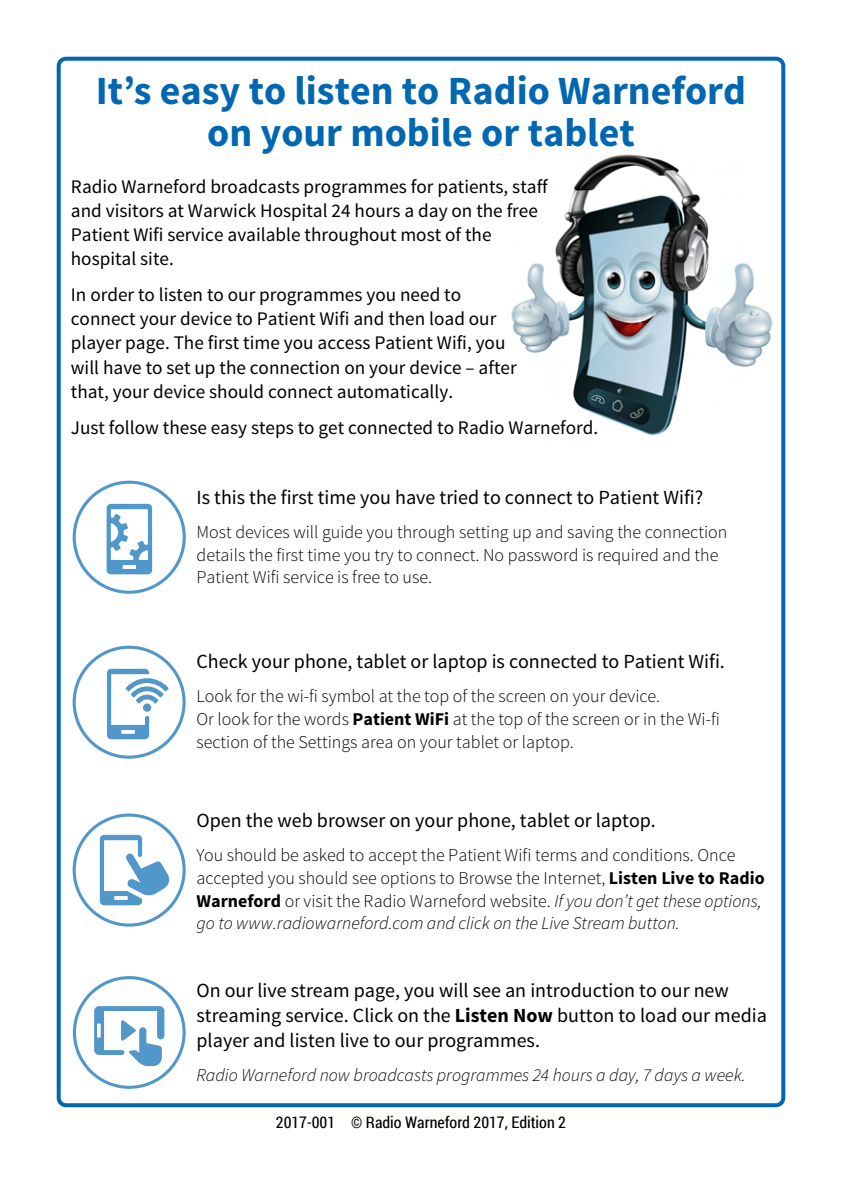
<style>
.page{position:relative;width:842px;height:1191px;background:#fff}
.page>*{position:absolute;margin:0;border:0;box-sizing:border-box;transform-origin:0 0}
.t1{font:700 40px/41.6px "Source Sans Pro";color:#0067b0;text-align:center}
.t2{font:20px/25.2px "Source Sans Pro";color:#000}
.t3{font:19.2px/24.2px "Source Sans Pro";color:#000}
.t4{font:300 18px/22.6px "Source Sans Pro";color:#000}
.t5{font:italic 300 18px "Source Sans Pro";color:#000}
.t6{font:16px "Roboto Condensed";color:#000}
.s1{font-weight:700}
.s2{font-style:italic}
</style>
<div class="page">
<img style="left:512px;top:154px;width:261px;height:282px">
<div style="left:57px;top:57px;width:728px;height:1050px;border:4px solid #0067b0;border-radius:7px"></div>
<svg style="left:73px;top:480px;width:113px;height:114px"></svg>
<svg style="left:73px;top:645px;width:113px;height:113px"></svg>
<svg style="left:73px;top:813px;width:113px;height:113px"></svg>
<svg style="left:73px;top:976px;width:113px;height:112px"></svg>
<h1 class="t1" style="left:96px;top:73px;width:652px">It’s easy to listen to Radio Warneford on your mobile or tablet</h1>
<p class="t3" style="left:71px;top:176px;width:478px">Radio Warneford broadcasts programmes for patients, staff and visitors at Warwick Hospital 24 hours a day on the free Patient Wifi service available throughout most of the hospital site.</p>
<p class="t3" style="left:71px;top:284px;width:447px">In order to listen to our programmes you need to connect your device to Patient Wifi and then load our player page. The first time you access Patient Wifi, you will have to set up the connection on your device – after that, your device should connect automatically.</p>
<p class="t3" style="left:71px;top:417px;width:529px">Just follow these easy steps to get connected to Radio Warneford.</p>
<p class="t2" style="left:197px;top:486px;width:508px">Is this the first time you have tried to connect to Patient Wifi?</p>
<p class="t4" style="left:197px;top:522px;width:532px">Most devices will guide you through setting up and saving the connection details the first time you try to connect. No password is required and the<br>Patient Wifi service is free to use.</p>
<p class="t2" style="left:197px;top:650px;width:530px">Check your phone, tablet or laptop is connected to Patient Wifi.</p>
<p class="t4" style="left:197px;top:686px;width:525px">Look for the wi-fi symbol at the top of the screen on your device.<br>Or look for the words <span class="s1">Patient WiFi</span> at the top of the screen or in the Wi-fi section of the Settings area on your tablet or laptop.</p>
<p class="t2" style="left:197px;top:809px;width:461px">Open the web browser on your phone, tablet or laptop.</p>
<p class="t4" style="left:197px;top:845px;width:570px">You should be asked to accept the Patient Wifi terms and conditions. Once accepted you should see options to Browse the Internet, <span class="s1">Listen Live to Radio Warneford</span> or visit the Radio Warneford website. <span class="s2">If you don’t get these options, go to www.radiowarneford.com and click on the Live Stream button.</span></p>
<p class="t2" style="left:197px;top:979px;width:572px">On our live stream page, you will see an introduction to our new streaming service. Click on the <span class="s1">Listen Now</span> button to load our media player and listen live to our programmes.</p>
<p class="t5" style="left:197px;top:1068px;width:551px">Radio Warneford now broadcasts programmes 24 hours a day, 7 days a week.</p>
<p class="t6" style="left:276px;top:1111px;width:292px">2017-001 © Radio Warneford 2017, Edition 2</p>
</div>
